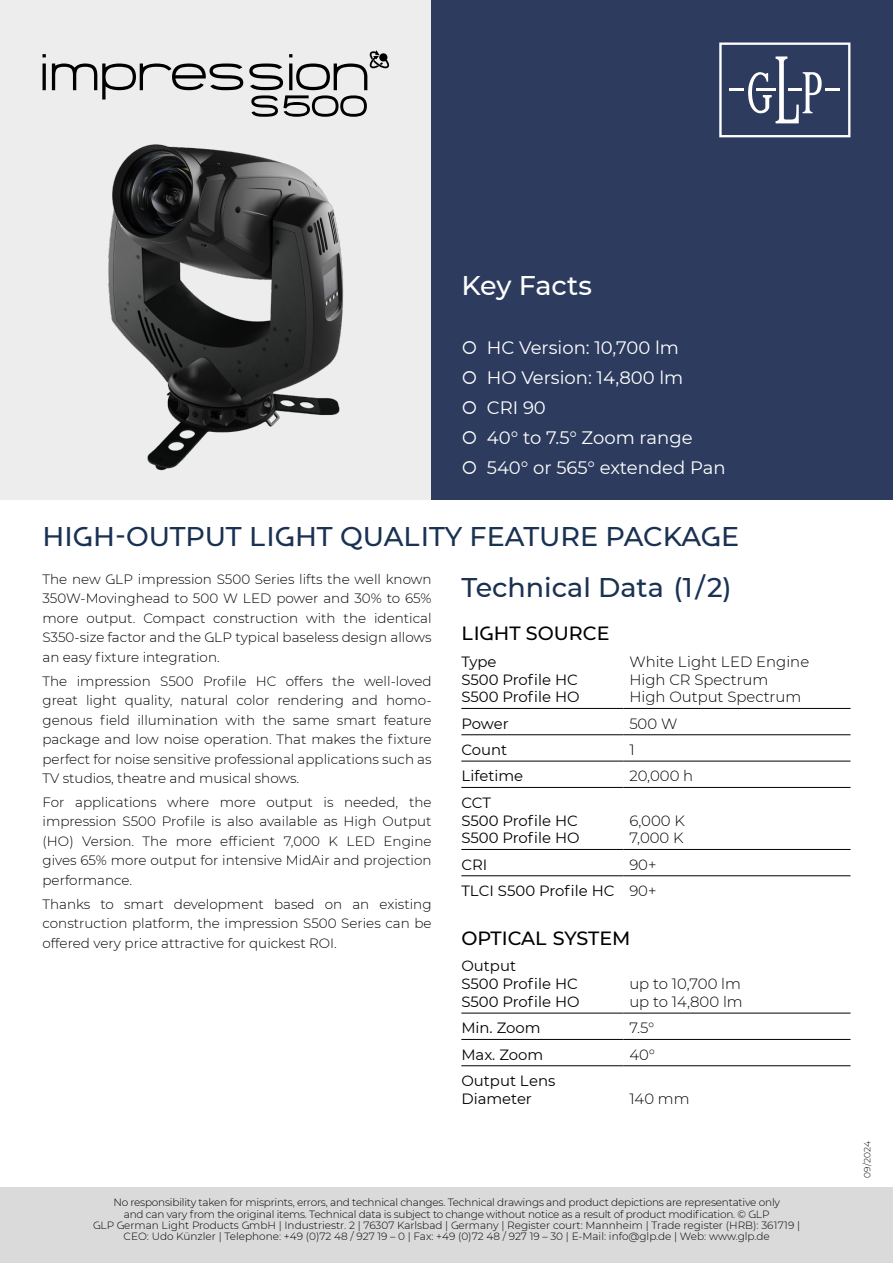
<style>
.page{position:relative;width:893px;height:1263px;background:#fff}
.page>*{position:absolute;margin:0;border:0;box-sizing:border-box;transform-origin:0 0}
.t1{font:500 27px "Ger Li Pro";color:#193152}
.t2{font:500 27px "Ger Li Pro";letter-spacing:-.005em;color:#fff}
.t3{font:500 19.05px "Ger Li Pro";color:#000}
.t4{font:18px/30px "Ger Li Pro";color:#fff}
.t5{font:14.85px/17.9px "Ger Li Pro";color:#000}
.t6{font:300 14.85px/17.9px "Ger Li Pro";color:#000}
.t7{font:300 13.5px/19.5px "Ger Li Pro";color:#000;text-align:justify}
.t8{font:300 10.5px/11.2px "Ger Li Pro";letter-spacing:-.02em;color:#000;text-align:center}
.t9{font:300 9px "Ger Li Pro";color:#000}
.s1{font-weight:300}
</style>
<div class="page">
<div style="left:0;top:1187px;width:893px;height:76px;background:#dadada"></div>
<div style="left:0;top:0;width:432px;height:500px;background:#ededed"></div>
<img style="left:42px;top:83px;width:390px;height:417px">
<svg style="left:43px;top:50px;width:346px;height:67px"></svg>
<div style="left:432px;top:0;width:461px;height:500px;background:#2d3c5e"></div>
<svg style="left:719px;top:43px;width:131px;height:94px"></svg>
<hr style="left:461px;top:708px;width:162px;height:1px;background:#000">
<hr style="left:623px;top:708px;width:227px;height:1px;background:#000">
<hr style="left:461px;top:734px;width:162px;height:1px;background:#000">
<hr style="left:623px;top:734px;width:227px;height:1px;background:#000">
<hr style="left:461px;top:761px;width:162px;height:1px;background:#000">
<hr style="left:623px;top:761px;width:227px;height:1px;background:#000">
<hr style="left:461px;top:787px;width:162px;height:1px;background:#000">
<hr style="left:623px;top:787px;width:227px;height:1px;background:#000">
<hr style="left:461px;top:849px;width:162px;height:1px;background:#000">
<hr style="left:623px;top:849px;width:227px;height:1px;background:#000">
<hr style="left:461px;top:875px;width:162px;height:1px;background:#000">
<hr style="left:623px;top:875px;width:227px;height:1px;background:#000">
<hr style="left:461px;top:1013px;width:162px;height:1px;background:#000">
<hr style="left:623px;top:1013px;width:227px;height:1px;background:#000">
<hr style="left:461px;top:1039px;width:162px;height:1px;background:#000">
<hr style="left:623px;top:1039px;width:227px;height:1px;background:#000">
<hr style="left:461px;top:1065px;width:162px;height:1px;background:#000">
<hr style="left:623px;top:1065px;width:227px;height:1px;background:#000">
<h1 class="t2" style="left:461px;top:267px;width:132px">Key Facts</h1>
<h3 class="t4" style="left:487px;top:332px;width:240px">HC Version: 10,700 lm<br>HO Version: 14,800 lm<br>CRI 90<br>40° to 7.5° Zoom range<br>540° or 565° extended Pan</h3>
<h1 class="t1" style="left:43px;top:518px;width:698px">HIGH-OUTPUT LIGHT QUALITY FEATURE PACKAGE</h1>
<p class="t7" style="left:43px;top:569px;width:391px">The new GLP impression S500 Series lifts the well known 350W-Movinghead to 500 W LED power and 30% to 65% more output. Compact construction with the identical S350-size factor and the GLP typical baseless design allows an easy fixture integration.</p>
<p class="t7" style="left:43px;top:671px;width:391px">The impression S500 Profile HC offers the well-loved great light quality, natural color rendering and homo&shy;genous field illumination with the same smart feature package and low noise operation. That makes the fixture perfect for noise sensitive professional applications such as TV studios, theatre and musical shows.</p>
<p class="t7" style="left:43px;top:792px;width:391px">For applications where more output is needed, the impression S500 Profile is also available as High Output (HO) Version. The more efficient 7,000 K LED Engine gives 65% more output for intensive MidAir and projection performance.</p>
<p class="t7" style="left:43px;top:894px;width:391px">Thanks to smart development based on an existing construction platform, the impression S500 Series can be offered very price attractive for quickest ROI.</p>
<h1 class="t1" style="left:461px;top:569px;width:272px">Technical Data (1/2)</h1>
<h2 class="t3" style="left:461px;top:620px;width:150px">LIGHT SOURCE</h2>
<p class="t5" style="left:461px;top:652px;width:120px">Type<br>S500 Profile HC<br>S500 Profile HO</p>
<p class="t6" style="left:629px;top:652px;width:181px">White Light LED Engine<br>High CR Spectrum<br>High Output Spectrum</p>
<p class="t5" style="left:461px;top:714px;width:49px">Power</p>
<p class="t6" style="left:629px;top:714px;width:50px">500 W</p>
<p class="t5" style="left:461px;top:740px;width:47px">Count</p>
<p class="t6" style="left:629px;top:740px;width:7px">1</p>
<p class="t5" style="left:461px;top:767px;width:63px">Lifetime</p>
<p class="t6" style="left:629px;top:767px;width:65px">20,000 h</p>
<p class="t5" style="left:461px;top:793px;width:120px">CCT<br>S500 Profile HC<br>S500 Profile HO</p>
<p class="t6" style="left:629px;top:811px;width:57px">6,000 K<br>7,000 K</p>
<p class="t5" style="left:461px;top:855px;width:27px">CRI</p>
<p class="t5" style="left:461px;top:851px;width:197px;line-height:26.4px;text-align:right"><span class="s1">90+<br></span>TLCI S500 Profile HC <span class="s1">90+</span></p>
<h2 class="t3" style="left:461px;top:925px;width:171px">OPTICAL SYSTEM</h2>
<p class="t5" style="left:461px;top:957px;width:120px">Output<br>S500 Profile HC<br>S500 Profile HO</p>
<p class="t6" style="left:629px;top:974px;width:115px">up to 10,700 lm up to 14,800 lm</p>
<p class="t5" style="left:461px;top:1019px;width:81px">Min. Zoom</p>
<p class="t6" style="left:629px;top:1019px;width:27px">7.5°</p>
<p class="t5" style="left:461px;top:1045px;width:83px">Max. Zoom</p>
<p class="t6" style="left:629px;top:1045px;width:27px">40°</p>
<p class="t5" style="left:461px;top:1071px;width:95px">Output Lens<br>Diameter</p>
<p class="t6" style="left:629px;top:1089px;width:62px">140 mm</p>
<p class="t8" style="left:93px;top:1197px;width:708px">No responsibility taken for misprints, errors, and technical changes. Technical drawings and product depictions are representative only<br>and can vary from the original items. Technical data is subject to change without notice as a result of product modification. © GLP<br>GLP German Light Products GmbH | Industriestr. 2 | 76307 Karlsbad | Germany | Register court: Mannheim | Trade register (HRB): 361719 | CEO: Udo Künzler | Telephone: +49 (0)72 48 / 927 19 – 0 | Fax: +49 (0)72 48 / 927 19 – 30 | E-Mail: info@glp.de | Web: www.glp.de</p>
<p class="t9" style="left:861px;top:1177px;width:38px;rotate:-90deg">09/2024</p>
</div>
